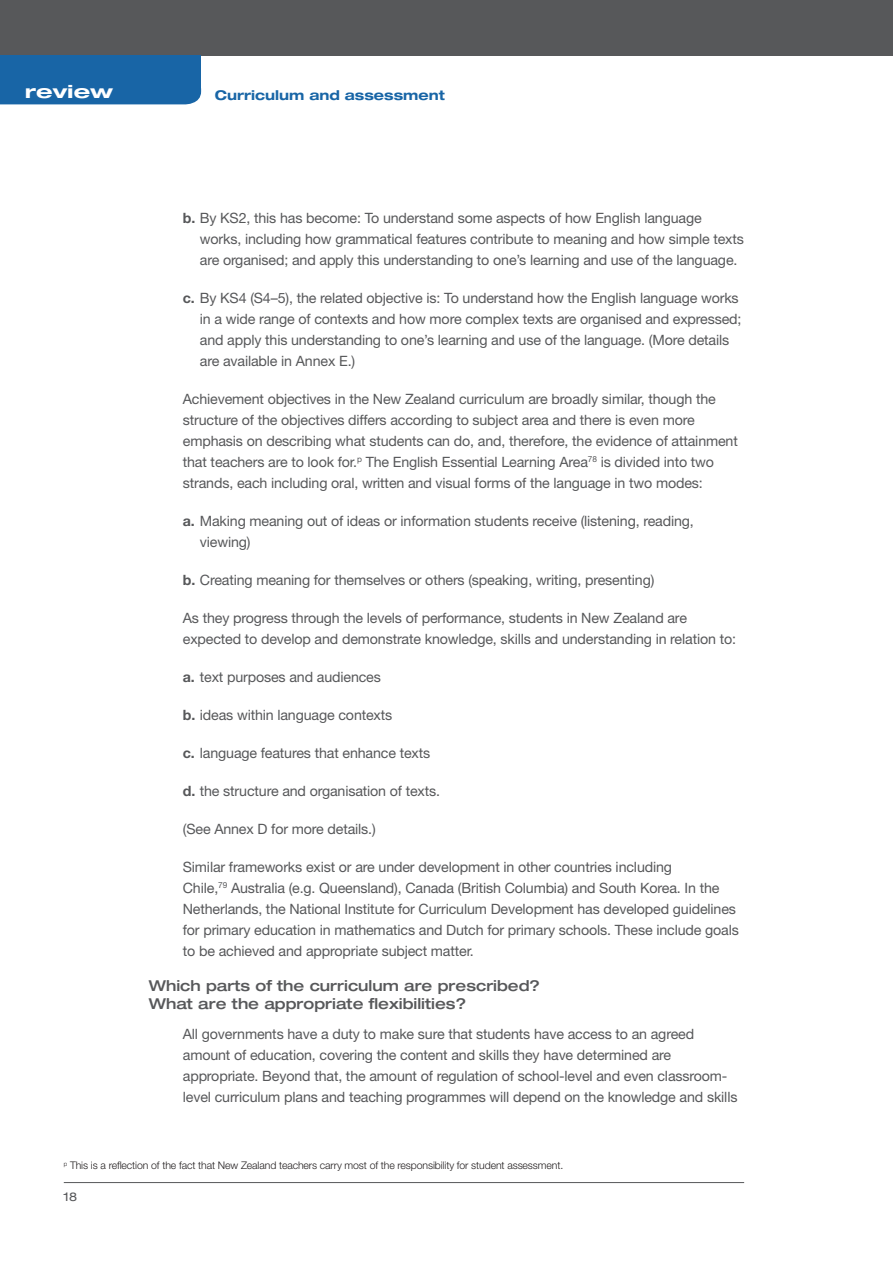
<style>
.page{position:relative;width:893px;height:1263px;background:#fff}
.page>*{position:absolute;margin:0;border:0;box-sizing:border-box;transform-origin:0 0}
.t1{font:700 expanded 18px "Helvetica Neue LT Std";color:#fff;scale:1.21 1}
.t2{font:500 expanded 15px/18px "Helvetica Neue LT Std";color:#57585a}
.t3{font:14.25px/21px "Helvetica Neue LT Std";letter-spacing:-.01em;color:#57585a}
.t4{font:700 expanded 13.5px "Helvetica Neue LT Std";color:#1865a6}
.t5{font:expanded 12px "Helvetica Neue LT Std";color:#57585a}
.t6{font:300 10.5px "Helvetica Neue LT Std";letter-spacing:-.01em;color:#231f20}
.s1{font-weight:700}
</style>
<div class="page">
<hr style="left:64px;top:1182px;width:680px;height:1px;background:#57585a">
<div style="left:0;top:0;width:893px;height:55px;background:#57585a"></div>
<div style="left:0;top:89px;width:201px;height:15px;background:#1865a6"></div>
<div style="left:0;top:55px;width:201px;height:34px;background:#1865a6"></div>
<p class="t1" style="left:25px;top:80px;width:74px">review</p>
<p class="t4" style="left:215px;top:87px;width:231px">Curriculum and assessment</p>
<p class="t3" style="left:200px;top:207px;width:546px;text-indent:-17px"><span class="s1">b.</span> By KS2, this has become: To understand some aspects of how English language works, including how grammatical features contribute to meaning and how simple texts are organised; and apply this understanding to one’s learning and use of the language.</p>
<p class="t3" style="left:200px;top:287px;width:543px;text-indent:-17px"><span class="s1">c.</span> By KS4 (S4–5), the related objective is: To understand how the English language works in a wide range of contexts and how more complex texts are organised and expressed; and apply this understanding to one’s learning and use of the language. (More details are available in Annex E.)</p>
<p class="t3" style="left:183px;top:388px;width:557px">Achievement objectives in the New Zealand curriculum are broadly similar, though the structure of the objectives differs according to subject area and there is even more emphasis on describing what students can do, and, therefore, the evidence of attainment that teachers are to look for.<sup>p</sup> The English Essential Learning Area<sup>78</sup> is divided into two strands, each including oral, written and visual forms of the language in two modes:</p>
<p class="t3" style="left:200px;top:510px;width:495px;text-indent:-17px"><span class="s1">a.</span> Making meaning out of ideas or information students receive (listening, reading, viewing)</p>
<p class="t3" style="left:183px;top:569px;width:473px"><span class="s1">b.</span> Creating meaning for themselves or others (speaking, writing, presenting)</p>
<p class="t3" style="left:183px;top:607px;width:555px">As they progress through the levels of performance, students in New Zealand are expected to develop and demonstrate knowledge, skills and understanding in relation to:</p>
<p class="t3" style="left:183px;top:666px;width:200px"><span class="s1">a.</span> text purposes and audiences</p>
<p class="t3" style="left:183px;top:704px;width:211px"><span class="s1">b.</span> ideas within language contexts</p>
<p class="t3" style="left:183px;top:742px;width:249px"><span class="s1">c.</span> language features that enhance texts</p>
<p class="t3" style="left:183px;top:780px;width:259px"><span class="s1">d.</span> the structure and organisation of texts.</p>
<p class="t3" style="left:183px;top:818px;width:194px">(See Annex D for more details.)</p>
<p class="t3" style="left:183px;top:856px;width:558px">Similar frameworks exist or are under development in other countries including<br>Chile,<sup>79</sup> Australia (e.g. Queensland), Canada (British Columbia) and South Korea. In the Netherlands, the National Institute for Curriculum Development has developed guidelines for primary education in mathematics and Dutch for primary schools. These include goals to be achieved and appropriate subject matter.</p>
<p class="t2" style="left:149px;top:976px;width:393px">Which parts of the curriculum are prescribed?<br>What are the appropriate flexibilities?</p>
<p class="t3" style="left:183px;top:1023px;width:556px">All governments have a duty to make sure that students have access to an agreed amount of education, covering the content and skills they have determined are appropriate. Beyond that, the amount of regulation of school-level and even classroom&shy;level curriculum plans and teaching programmes will depend on the knowledge and skills</p>
<p class="t6" style="left:64px;top:1159px;width:501px"><sup>p</sup> This is a reflection of the fact that New Zealand teachers carry most of the responsibility for student assessment.</p>
<p class="t5" style="left:64px;top:1190px;width:15px">18</p>
</div>
